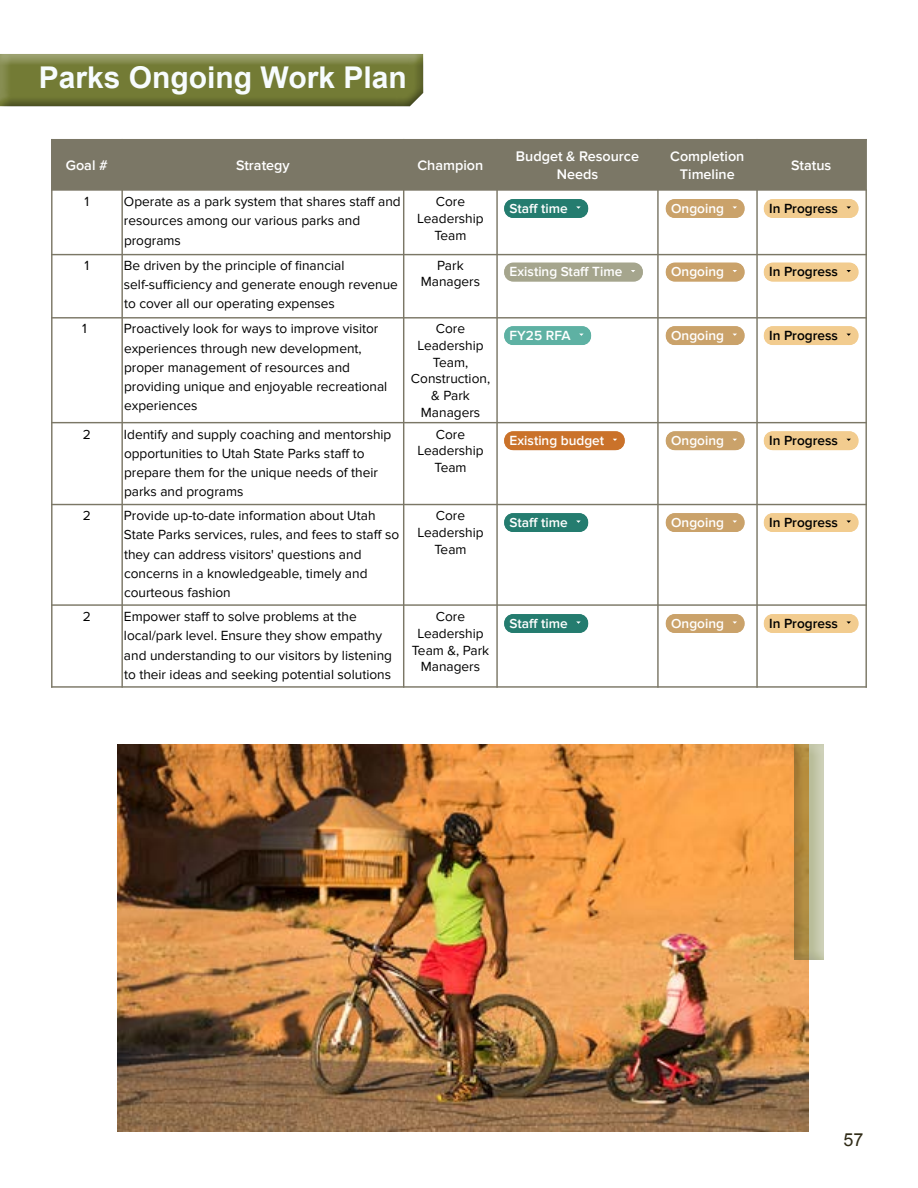
<style>
.page{position:relative;width:918px;height:1188px;background:#fff}
.page>*{position:absolute;margin:0;border:0;box-sizing:border-box;transform-origin:0 0}
.t1{font:700 30px "Arial";color:#f7fcfe}
.t2{font:18px "Arial";color:#302b17}
.t3{font:600 14.4px/17.5px "Proxima Nova";color:#fff;text-align:center}
.t4{font:13.65px/19px "Proxima Nova";color:#000}
.t5{font:600 13.65px "Proxima Nova";color:#fff}
.t6{font:600 13.65px "Proxima Nova";color:#000}
</style>
<div class="page">
<img style="left:53px;top:191px;width:812px;height:878px">
<div style="left:52px;top:139px;width:70px;height:51px;background:#7b7766"></div>
<div style="left:122px;top:139px;width:282px;height:51px;background:#7b7766"></div>
<div style="left:404px;top:139px;width:93px;height:51px;background:#7b7766"></div>
<div style="left:497px;top:139px;width:161px;height:51px;background:#7b7766"></div>
<div style="left:658px;top:139px;width:98px;height:51px;background:#7b7766"></div>
<div style="left:756px;top:139px;width:110px;height:51px;background:#7b7766"></div>
<div style="left:504px;top:199px;width:84px;height:19px;background:#247c6f;border-radius:9px"></div>
<div style="left:505px;top:200px;width:83px;height:18px;border:1px solid #247c6f;border-radius:9px"></div>
<div style="left:666px;top:199px;width:78px;height:19px;background:#caa26a;border-radius:9px"></div>
<div style="left:666px;top:200px;width:78px;height:18px;border:1px solid #caa26a;border-radius:9px"></div>
<div style="left:764px;top:199px;width:94px;height:19px;background:#f2cc8f;border-radius:9px"></div>
<div style="left:764px;top:200px;width:94px;height:18px;border:1px solid #f2cc8f;border-radius:9px"></div>
<div style="left:504px;top:263px;width:139px;height:18px;background:#a5a58d;border-radius:9px"></div>
<div style="left:505px;top:263px;width:137px;height:18px;border:1px solid #a5a58d;border-radius:9px"></div>
<div style="left:666px;top:263px;width:78px;height:18px;background:#caa26a;border-radius:9px"></div>
<div style="left:666px;top:263px;width:78px;height:18px;border:1px solid #caa26a;border-radius:9px"></div>
<div style="left:764px;top:263px;width:94px;height:18px;background:#f2cc8f;border-radius:9px"></div>
<div style="left:764px;top:263px;width:94px;height:18px;border:1px solid #f2cc8f;border-radius:9px"></div>
<div style="left:504px;top:326px;width:87px;height:19px;background:#5eb1a3;border-radius:9px"></div>
<div style="left:505px;top:327px;width:86px;height:18px;border:1px solid #5eb1a3;border-radius:9px"></div>
<div style="left:666px;top:326px;width:78px;height:19px;background:#caa26a;border-radius:9px"></div>
<div style="left:666px;top:327px;width:78px;height:18px;border:1px solid #caa26a;border-radius:9px"></div>
<div style="left:764px;top:326px;width:94px;height:19px;background:#f2cc8f;border-radius:9px"></div>
<div style="left:764px;top:327px;width:94px;height:18px;border:1px solid #f2cc8f;border-radius:9px"></div>
<div style="left:504px;top:431px;width:121px;height:19px;background:#ca722a;border-radius:9px"></div>
<div style="left:505px;top:432px;width:119px;height:18px;border:1px solid #ca722a;border-radius:9px"></div>
<div style="left:666px;top:431px;width:78px;height:19px;background:#caa26a;border-radius:9px"></div>
<div style="left:666px;top:432px;width:78px;height:18px;border:1px solid #caa26a;border-radius:9px"></div>
<div style="left:764px;top:431px;width:94px;height:19px;background:#f2cc8f;border-radius:9px"></div>
<div style="left:764px;top:432px;width:94px;height:18px;border:1px solid #f2cc8f;border-radius:9px"></div>
<div style="left:504px;top:513px;width:84px;height:19px;background:#247c6f;border-radius:9px"></div>
<div style="left:505px;top:514px;width:83px;height:18px;border:1px solid #247c6f;border-radius:9px"></div>
<div style="left:666px;top:513px;width:78px;height:19px;background:#caa26a;border-radius:9px"></div>
<div style="left:666px;top:514px;width:78px;height:18px;border:1px solid #caa26a;border-radius:9px"></div>
<div style="left:764px;top:513px;width:94px;height:19px;background:#f2cc8f;border-radius:9px"></div>
<div style="left:764px;top:514px;width:94px;height:18px;border:1px solid #f2cc8f;border-radius:9px"></div>
<div style="left:504px;top:614px;width:84px;height:19px;background:#247c6f;border-radius:9px"></div>
<div style="left:505px;top:615px;width:83px;height:18px;border:1px solid #247c6f;border-radius:9px"></div>
<div style="left:666px;top:614px;width:78px;height:19px;background:#caa26a;border-radius:9px"></div>
<div style="left:666px;top:615px;width:78px;height:18px;border:1px solid #caa26a;border-radius:9px"></div>
<div style="left:764px;top:614px;width:94px;height:19px;background:#f2cc8f;border-radius:9px"></div>
<div style="left:764px;top:615px;width:94px;height:18px;border:1px solid #f2cc8f;border-radius:9px"></div>
<hr style="left:51px;top:139px;width:2px;height:549px;background:#7b7766">
<hr style="left:121px;top:139px;width:2px;height:549px;background:#7b7766">
<hr style="left:403px;top:139px;width:1px;height:549px;background:#7b7766">
<hr style="left:496px;top:139px;width:2px;height:549px;background:#7b7766">
<hr style="left:657px;top:139px;width:2px;height:549px;background:#7b7766">
<hr style="left:756px;top:139px;width:2px;height:549px;background:#7b7766">
<hr style="left:865px;top:139px;width:2px;height:549px;background:#7b7766">
<hr style="left:51px;top:189px;width:816px;height:2px;background:#7b7766">
<hr style="left:51px;top:254px;width:816px;height:1px;background:#7b7766">
<hr style="left:51px;top:317px;width:816px;height:2px;background:#7b7766">
<hr style="left:51px;top:422px;width:816px;height:1px;background:#7b7766">
<hr style="left:51px;top:504px;width:816px;height:1px;background:#7b7766">
<hr style="left:51px;top:604px;width:816px;height:2px;background:#7b7766">
<hr style="left:51px;top:686px;width:816px;height:2px;background:#7b7766">
<div style="left:0;top:48px;width:434px;height:59px;background:#000;opacity:.55"></div>
<img style="left:118px;top:744px;width:691px;height:388px">
<div style="left:792px;top:733px;width:42px;height:236px;background:#fff"></div>
<div style="left:792px;top:738px;width:38px;height:234px;background:#000;opacity:.55"></div>
<h1 class="t1" style="left:39px;top:57px;width:369px">Parks Ongoing Work Plan</h1>
<p class="t3" style="left:66px;top:157px;width:44px">Goal #</p>
<p class="t3" style="left:236px;top:157px;width:55px">Strategy</p>
<p class="t3" style="left:418px;top:157px;width:67px">Champion</p>
<p class="t3" style="left:516px;top:148px;width:125px">Budget &amp; Resource<br>Needs</p>
<p class="t3" style="left:670px;top:148px;width:76px">Completion<br>Timeline</p>
<p class="t3" style="left:791px;top:157px;width:42px">Status</p>
<p class="t4" style="left:84px;top:192px;width:6px">1</p>
<p class="t4" style="left:124px;top:192px;width:278px">Operate as a park system that shares staff and resources among our various parks and programs</p>
<p class="t4" style="left:417px;top:194px;width:68px;line-height:16.6px;text-align:center">Core<br>Leadership<br>Team</p>
<p class="t5" style="left:510px;top:200px;width:60px">Staff time</p>
<p class="t5" style="left:671px;top:200px;width:54px">Ongoing</p>
<p class="t6" style="left:769px;top:200px;width:70px">In Progress</p>
<p class="t4" style="left:84px;top:256px;width:6px">1</p>
<p class="t4" style="left:124px;top:256px;width:275px">Be driven by the principle of financial self-sufficiency and generate enough revenue to cover all our operating expenses</p>
<p class="t4" style="left:421px;top:257px;width:61px;line-height:16.6px;text-align:center">Park<br>Managers</p>
<p class="t5" style="left:510px;top:264px;width:114px">Existing Staff Time</p>
<p class="t5" style="left:671px;top:264px;width:54px">Ongoing</p>
<p class="t6" style="left:769px;top:264px;width:70px">In Progress</p>
<p class="t4" style="left:82px;top:320px;width:6px">1</p>
<p class="t4" style="left:124px;top:320px;width:265px">Proactively look for ways to improve visitor experiences through new development, proper management of resources and providing unique and enjoyable recreational experiences</p>
<p class="t4" style="left:411px;top:321px;width:81px;line-height:16.6px;text-align:center">Core<br>Leadership<br>Team,<br>Construction, &amp; Park<br>Managers</p>
<p class="t5" style="left:510px;top:327px;width:63px">FY25 RFA</p>
<p class="t5" style="left:671px;top:327px;width:54px">Ongoing</p>
<p class="t6" style="left:769px;top:327px;width:70px">In Progress</p>
<p class="t4" style="left:83px;top:425px;width:10px">2</p>
<p class="t4" style="left:124px;top:425px;width:269px">Identify and supply coaching and mentorship opportunities to Utah State Parks staff to prepare them for the unique needs of their parks and programs</p>
<p class="t4" style="left:417px;top:426px;width:68px;line-height:16.6px;text-align:center">Core<br>Leadership<br>Team</p>
<p class="t5" style="left:510px;top:433px;width:96px">Existing budget</p>
<p class="t5" style="left:671px;top:433px;width:54px">Ongoing</p>
<p class="t6" style="left:769px;top:433px;width:70px">In Progress</p>
<p class="t4" style="left:83px;top:507px;width:10px">2</p>
<p class="t4" style="left:124px;top:507px;width:277px">Provide up-to-date information about Utah State Parks services, rules, and fees to staff so they can address visitors' questions and concerns in a knowledgeable, timely and courteous fashion</p>
<p class="t4" style="left:417px;top:508px;width:68px;line-height:16.6px;text-align:center">Core<br>Leadership<br>Team</p>
<p class="t5" style="left:510px;top:514px;width:60px">Staff time</p>
<p class="t5" style="left:671px;top:514px;width:54px">Ongoing</p>
<p class="t6" style="left:769px;top:514px;width:70px">In Progress</p>
<p class="t4" style="left:83px;top:607px;width:10px">2</p>
<p class="t4" style="left:124px;top:607px;width:270px">Empower staff to solve problems at the local/park level. Ensure they show empathy and understanding to our visitors by listening to their ideas and seeking potential solutions</p>
<p class="t4" style="left:412px;top:609px;width:79px;line-height:16.6px;text-align:center">Core<br>Leadership<br>Team &amp;, Park<br>Managers</p>
<p class="t5" style="left:510px;top:615px;width:60px">Staff time</p>
<p class="t5" style="left:671px;top:615px;width:54px">Ongoing</p>
<p class="t6" style="left:769px;top:615px;width:70px">In Progress</p>
<h2 class="t2" style="left:844px;top:1127px;width:22px">57</h2>
</div>
